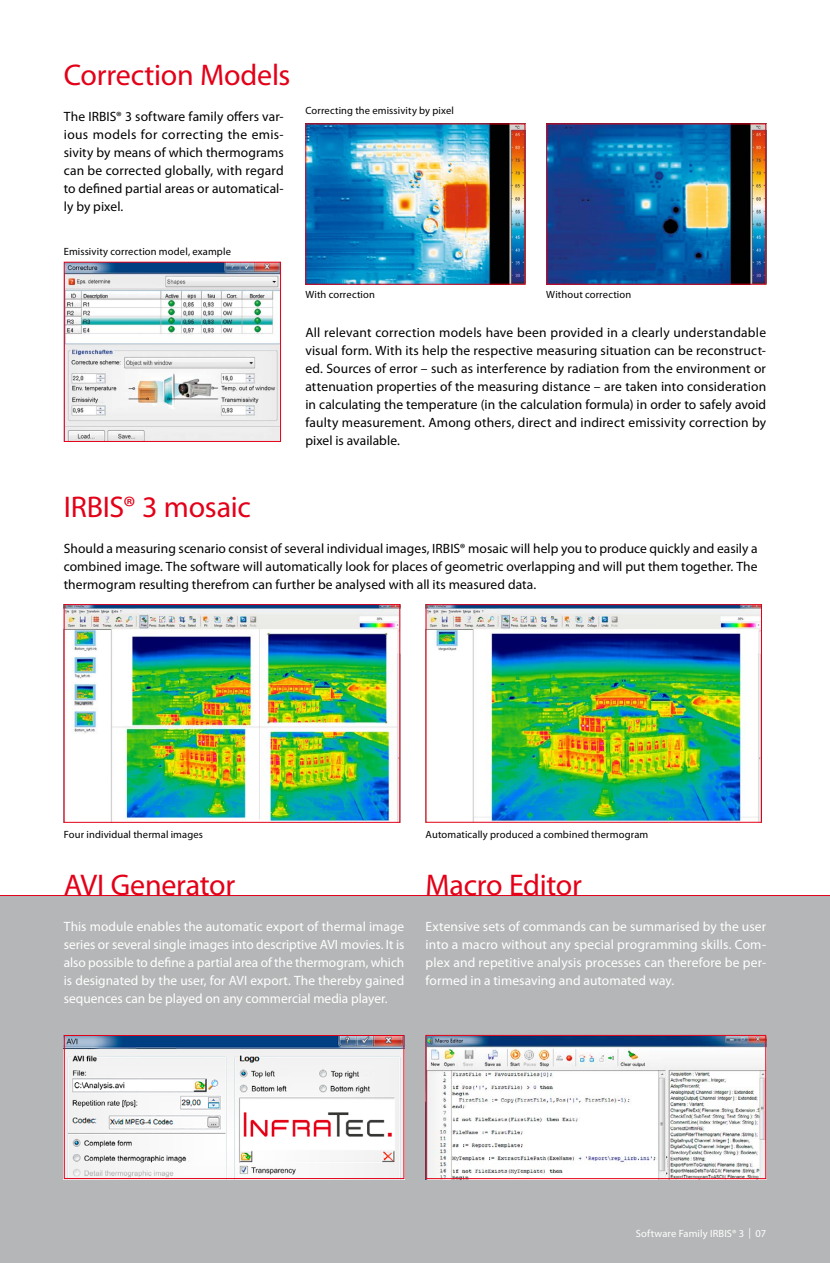
<style>
.page{position:relative;width:830px;height:1263px;background:#fff}
.page>*{position:absolute;margin:0;border:0;box-sizing:border-box;transform-origin:0 0}
.t1{font:30px "Myriad Pro";letter-spacing:-.01em;color:#e30018}
.t2{font:13.5px/18px "Myriad Pro";letter-spacing:.005em;color:#000;text-align:justify}
.t3{font:13.5px/18px "Myriad Pro";letter-spacing:.005em;color:#fff;text-align:justify}
.t4{font:10.5px "Myriad Pro";letter-spacing:.015em;color:#000}
.t5{font:10.5px "Myriad Pro";letter-spacing:.01em;color:#fff}
</style>
<div class="page">
<div style="left:0;top:895px;width:829px;height:368px;background:#b5b6b7"></div>
<hr style="left:0;top:895px;width:829px;height:1px;background:#e30018">
<img style="left:307px;top:126px;width:216px;height:157px">
<div style="left:305px;top:124px;width:220px;height:161px;border:1px solid #e30018"></div>
<img style="left:548px;top:126px;width:215px;height:157px">
<div style="left:546px;top:124px;width:219px;height:161px;border:1px solid #e30018"></div>
<img style="left:66px;top:606px;width:332px;height:215px">
<div style="left:64px;top:604px;width:336px;height:219px;border:1px solid #e30018"></div>
<img style="left:427px;top:606px;width:332px;height:215px">
<div style="left:425px;top:604px;width:336px;height:219px;border:1px solid #e30018"></div>
<img style="left:66px;top:264px;width:213px;height:176px">
<div style="left:64px;top:262px;width:217px;height:180px;border:1px solid #e30018"></div>
<img style="left:66px;top:1037px;width:336px;height:140px">
<div style="left:64px;top:1035px;width:340px;height:144px;border:1px solid #e30018"></div>
<img style="left:427px;top:1037px;width:336px;height:140px">
<div style="left:425px;top:1035px;width:340px;height:144px;border:1px solid #e30018"></div>
<h1 class="t1" style="left:64px;top:56px;width:228px">Correction Models</h1>
<p class="t2" style="left:64px;top:107px;width:221px">The IRBIS® 3 software family offers var&shy;ious models for correcting the emis&shy;sivity by means of which thermograms can be corrected globally, with regard to defined partial areas or automatical&shy;ly by pixel.</p>
<p class="t4" style="left:64px;top:245px;width:169px">Emissivity correction model, example</p>
<p class="t4" style="left:305px;top:104px;width:150px">Correcting the emissivity by pixel</p>
<p class="t4" style="left:305px;top:288px;width:71px">With correction</p>
<p class="t4" style="left:546px;top:288px;width:87px">Without correction</p>
<p class="t2" style="left:305px;top:323px;width:462px">All relevant correction models have been provided in a clearly understandable visual form. With its help the respective measuring situation can be reconstruct&shy;ed. Sources of error – such as interference by radiation from the environment or attenuation properties of the measuring distance – are taken into consideration in calculating the temperature (in the calculation formula) in order to safely avoid faulty measurement. Among others, direct and indirect emissivity correction by pixel is available.</p>
<h1 class="t1" style="left:64px;top:488px;width:188px">IRBIS® 3 mosaic</h1>
<p class="t2" style="left:64px;top:539px;width:695px">Should a measuring scenario consist of several individual images, IRBIS® mosaic will help you to produce quickly and easily a combined image. The software will automatically look for places of geometric overlapping and will put them together. The thermogram resulting therefrom can further be analysed with all its measured data.</p>
<p class="t4" style="left:64px;top:828px;width:141px">Four individual thermal images</p>
<p class="t4" style="left:425px;top:828px;width:224px">Automatically produced a combined thermogram</p>
<h1 class="t1" style="left:64px;top:867px;width:173px">AVI Generator</h1>
<h1 class="t1" style="left:425px;top:867px;width:158px">Macro Editor</h1>
<p class="t3" style="left:64px;top:917px;width:342px">This module enables the automatic export of thermal image series or several single images into descriptive AVI movies. It is also possible to define a partial area of the thermogram, which is designated by the user, for AVI export. The thereby gained sequences can be played on any commercial media player.</p>
<p class="t3" style="left:425px;top:917px;width:342px">Extensive sets of commands can be summarised by the user into a macro without any special programming skills. Com&shy;plex and repetitive analysis processes can therefore be per&shy;formed in a timesaving and automated way.</p>
<p class="t5" style="left:635px;top:1227px;width:132px">Software Family IRBIS® 3 | 07</p>
</div>
